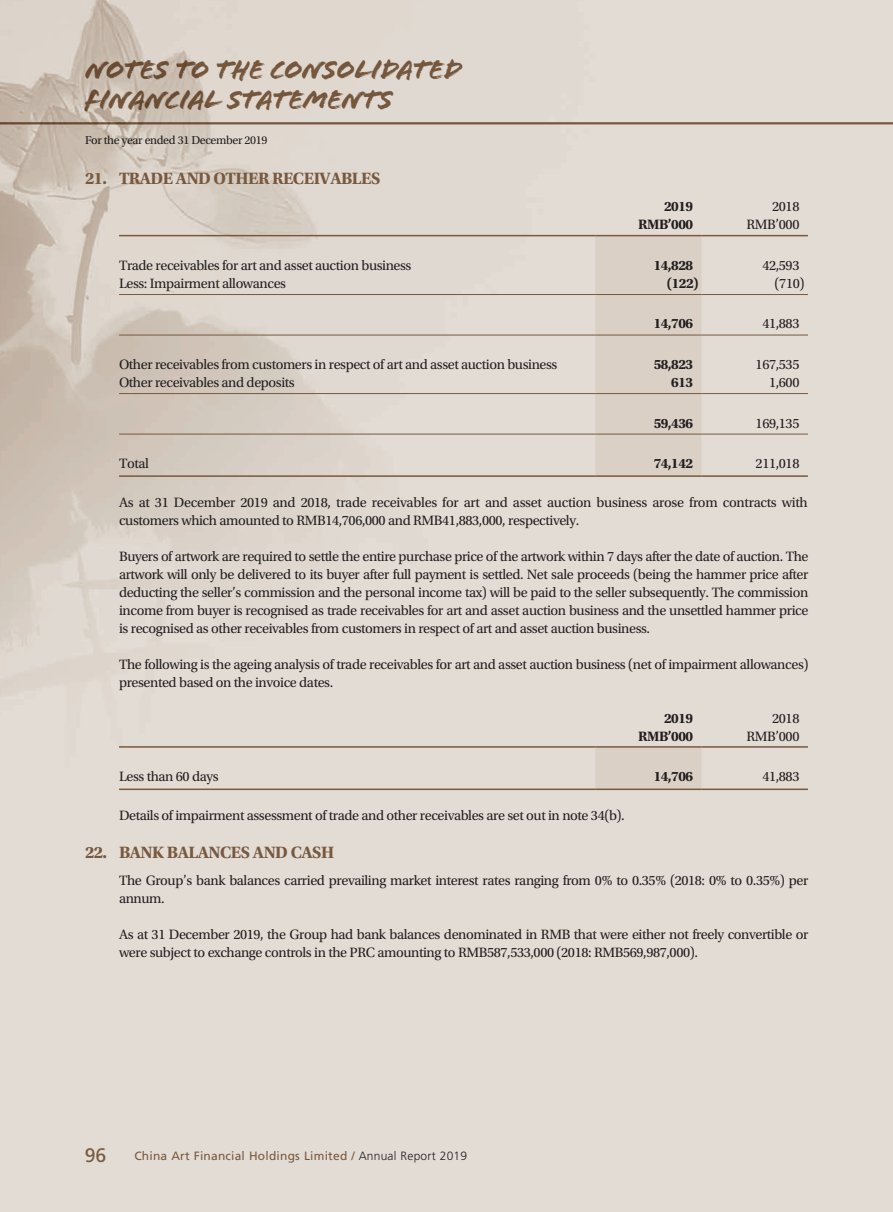
<style>
.page{position:relative;width:893px;height:1212px;background:#fff}
.page>*{position:absolute;margin:0;border:0;box-sizing:border-box;transform-origin:0 0}
.t1{font:28.5px/30px "Flood Std";letter-spacing:-.03em;color:#77593f}
.t2{font:19.5px "Frutiger LT Std";color:#77593f}
._01_H1{font:700 17.25px "Utopia Std";letter-spacing:-.03em;color:#77593f}
._00_txt{font:14.25px/18px "Utopia Std";letter-spacing:-.03em;color:#231f20}
._50_Table_txt{font:14.25px "Utopia Std";letter-spacing:-.03em;color:#231f20}
._50_Table_txt-2{font:700 14.25px "Utopia Std";letter-spacing:-.03em;color:#231f20}
.t3{font:12px "Frutiger LT Std";letter-spacing:.02em;color:#77593f}
.t4{font:12px "Utopia Std";letter-spacing:-.03em;color:#231f20}
.s1{font-weight:300;color:#231f20}
</style>
<div class="page">
<img style="left:0;top:0;width:893px;height:1212px">
<div style="left:595px;top:236px;width:107px;height:239px;background:#dad0c6"></div>
<hr style="left:119px;top:235px;width:476px;height:1px;background:#77593f">
<hr style="left:595px;top:235px;width:107px;height:1px;background:#77593f">
<hr style="left:702px;top:235px;width:106px;height:1px;background:#77593f">
<hr style="left:119px;top:294px;width:476px;height:1px;background:#77593f">
<hr style="left:595px;top:294px;width:107px;height:1px;background:#77593f">
<hr style="left:702px;top:294px;width:106px;height:1px;background:#77593f">
<hr style="left:119px;top:335px;width:476px;height:1px;background:#77593f">
<hr style="left:595px;top:335px;width:107px;height:1px;background:#77593f">
<hr style="left:702px;top:335px;width:106px;height:1px;background:#77593f">
<hr style="left:119px;top:393px;width:476px;height:1px;background:#77593f">
<hr style="left:595px;top:393px;width:107px;height:1px;background:#77593f">
<hr style="left:702px;top:393px;width:106px;height:1px;background:#77593f">
<hr style="left:119px;top:434px;width:476px;height:1px;background:#77593f">
<hr style="left:595px;top:434px;width:107px;height:1px;background:#77593f">
<hr style="left:702px;top:434px;width:106px;height:1px;background:#77593f">
<hr style="left:119px;top:475px;width:476px;height:2px;background:#77593f">
<hr style="left:595px;top:475px;width:107px;height:2px;background:#77593f">
<hr style="left:702px;top:475px;width:106px;height:2px;background:#77593f">
<div style="left:595px;top:748px;width:107px;height:40px;background:#dad0c6"></div>
<hr style="left:119px;top:746px;width:476px;height:2px;background:#77593f">
<hr style="left:595px;top:746px;width:107px;height:2px;background:#77593f">
<hr style="left:702px;top:746px;width:106px;height:2px;background:#77593f">
<hr style="left:119px;top:788px;width:476px;height:2px;background:#77593f">
<hr style="left:595px;top:788px;width:107px;height:2px;background:#77593f">
<hr style="left:702px;top:788px;width:106px;height:2px;background:#77593f">
<h1 class="t1" style="left:85px;top:55px;width:379px">NOTES TO THE CONSOLIDATED<br>FINANCIAL STATEMENTS</h1>
<p class="t4" style="left:85px;top:134px;width:184px">For the year ended 31 December 2019</p>
<p class="_01_H1" style="left:85px;top:169px;width:297px">21. TRADE AND OTHER RECEIVABLES</p>
<p class="_50_Table_txt-2" style="left:664px;top:199px;width:30px">2019</p>
<p class="_50_Table_txt" style="left:772px;top:199px;width:29px">2018</p>
<p class="_50_Table_txt-2" style="left:638px;top:217px;width:56px">RMB’000</p>
<p class="_50_Table_txt" style="left:747px;top:217px;width:54px">RMB’000</p>
<p class="_50_Table_txt" style="left:119px;top:258px;width:294px">Trade receivables for art and asset auction business</p>
<p class="_50_Table_txt-2" style="left:654px;top:257px;width:41px">14,828</p>
<p class="_50_Table_txt" style="left:762px;top:258px;width:39px">42,593</p>
<p class="_50_Table_txt" style="left:119px;top:276px;width:169px">Less: Impairment allowances</p>
<p class="_50_Table_txt-2" style="left:666px;top:275px;width:34px">(122)</p>
<p class="_50_Table_txt" style="left:775px;top:276px;width:31px">(710)</p>
<p class="_50_Table_txt-2" style="left:654px;top:316px;width:41px">14,706</p>
<p class="_50_Table_txt" style="left:762px;top:316px;width:39px">41,883</p>
<p class="_50_Table_txt" style="left:119px;top:357px;width:440px">Other receivables from customers in respect of art and asset auction business</p>
<p class="_50_Table_txt-2" style="left:654px;top:356px;width:41px">58,823</p>
<p class="_50_Table_txt" style="left:756px;top:357px;width:45px">167,535</p>
<p class="_50_Table_txt" style="left:119px;top:375px;width:177px">Other receivables and deposits</p>
<p class="_50_Table_txt-2" style="left:671px;top:374px;width:23px">613</p>
<p class="_50_Table_txt" style="left:769px;top:375px;width:32px">1,600</p>
<p class="_50_Table_txt-2" style="left:654px;top:415px;width:41px">59,436</p>
<p class="_50_Table_txt" style="left:756px;top:415px;width:45px">169,135</p>
<p class="_50_Table_txt" style="left:119px;top:456px;width:31px">Total</p>
<p class="_50_Table_txt-2" style="left:654px;top:455px;width:41px">74,142</p>
<p class="_50_Table_txt" style="left:756px;top:456px;width:45px">211,018</p>
<p class="_00_txt" style="left:119px;top:493px;width:690px">As at 31 December 2019 and 2018, trade receivables for art and asset auction business arose from contracts with customers which amounted to RMB14,706,000 and RMB41,883,000, respectively.</p>
<p class="_00_txt" style="left:119px;top:547px;width:691px;text-align:justify">Buyers of artwork are required to settle the entire purchase price of the artwork within 7 days after the date of auction. The artwork will only be delivered to its buyer after full payment is settled. Net sale proceeds (being the hammer price after deducting the seller’s commission and the personal income tax) will be paid to the seller subsequently. The commission income from buyer is recognised as trade receivables for art and asset auction business and the unsettled hammer price is recognised as other receivables from customers in respect of art and asset auction business.</p>
<p class="_00_txt" style="left:119px;top:655px;width:691px">The following is the ageing analysis of trade receivables for art and asset auction business (net of impairment allowances) presented based on the invoice dates.</p>
<p class="_50_Table_txt-2" style="left:664px;top:710px;width:30px">2019</p>
<p class="_50_Table_txt" style="left:772px;top:710px;width:29px">2018</p>
<p class="_50_Table_txt-2" style="left:638px;top:728px;width:56px">RMB’000</p>
<p class="_50_Table_txt" style="left:747px;top:728px;width:54px">RMB’000</p>
<p class="_50_Table_txt" style="left:119px;top:769px;width:101px">Less than 60 days</p>
<p class="_50_Table_txt-2" style="left:654px;top:768px;width:41px">14,706</p>
<p class="_50_Table_txt" style="left:762px;top:769px;width:39px">41,883</p>
<p class="_00_txt" style="left:119px;top:806px;width:507px">Details of impairment assessment of trade and other receivables are set out in note 34(b).</p>
<p class="_01_H1" style="left:85px;top:843px;width:251px">22. BANK BALANCES AND CASH</p>
<p class="_00_txt" style="left:119px;top:871px;width:691px">The Group’s bank balances carried prevailing market interest rates ranging from 0% to 0.35% (2018: 0% to 0.35%) per annum.</p>
<p class="_00_txt" style="left:119px;top:925px;width:691px">As at 31 December 2019, the Group had bank balances denominated in RMB that were either not freely convertible or were subject to exchange controls in the PRC amounting to RMB587,533,000 (2018: RMB569,987,000).</p>
<h2 class="t2" style="left:85px;top:1144px;width:23px">96</h2>
<p class="t3" style="left:134px;top:1148px;width:334px">China Art Financial Holdings Limited / <span class="s1">Annual Report 2019</span></p>
</div>
